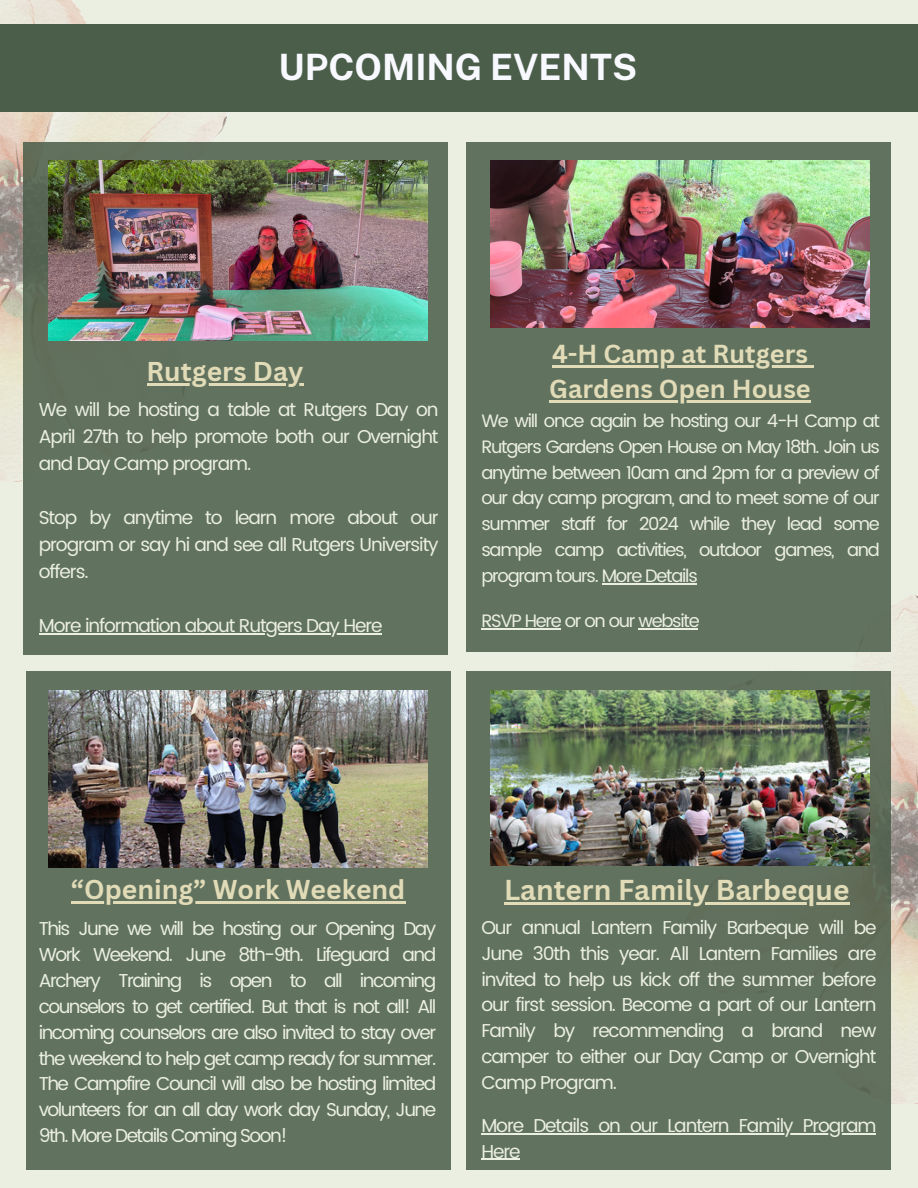
<style>
.page{position:relative;width:918px;height:1188px;background:#ebefe1}
.page>*{position:absolute;margin:0;border:0;box-sizing:border-box;transform-origin:0 0}
.t1{font:700 36.3px "Public Sans";color:#f8f8ff}
.t2{font:700 28.05px "Canva Sans";color:#e1dbb7}
.t3{font:700 26.55px "Canva Sans";color:#e1dbb7}
.t4{font:700 25.35px/34.8px "Canva Sans";color:#e1dbb7}
.t5{font:18.6px/25.8px "Poppins";letter-spacing:-.06em;color:#ebefe1;text-align:justify}
.t6{font:18px/25.8px "Poppins";letter-spacing:-.07em;color:#ebefe1;text-align:justify}
</style>
<div class="page">
<img style="left:0;top:0;width:228px;height:481px">
<div style="left:0;top:24px;width:918px;height:88px;background:#4b5e4a"></div>
<div style="left:23px;top:142px;width:425px;height:512px;background:#61725f"></div>
<img style="left:680px;top:594px;width:238px;height:510px">
<div style="left:466px;top:142px;width:425px;height:509px;background:#61725f"></div>
<div style="left:466px;top:671px;width:425px;height:499px;background:#61725f"></div>
<div style="left:26px;top:671px;width:425px;height:499px;background:#61725f"></div>
<img style="left:490px;top:161px;width:380px;height:166px">
<img style="left:48px;top:161px;width:380px;height:180px">
<img style="left:48px;top:690px;width:380px;height:178px">
<img style="left:490px;top:690px;width:380px;height:176px">
<hr style="left:39px;top:634px;width:342px;height:1px;background:#ebefe1">
<hr style="left:71px;top:901px;width:334px;height:3px;background:#e1dbb7">
<hr style="left:552px;top:365px;width:256px;height:3px;background:#e1dbb7">
<svg style="left:808px;top:365px;width:6px;height:3px"></svg>
<hr style="left:549px;top:400px;width:262px;height:2px;background:#e1dbb7">
<hr style="left:504px;top:902px;width:345px;height:3px;background:#e1dbb7">
<hr style="left:481px;top:1133px;width:394px;height:1px;background:#ebefe1">
<hr style="left:481px;top:1159px;width:38px;height:1px;background:#ebefe1">
<hr style="left:147px;top:383px;width:156px;height:3px;background:#e1dbb7">
<hr style="left:602px;top:583px;width:95px;height:1px;background:#ebefe1">
<hr style="left:481px;top:628px;width:80px;height:1px;background:#ebefe1">
<hr style="left:638px;top:628px;width:60px;height:1px;background:#ebefe1">
<h1 class="t1" style="left:279px;top:46px;width:360px">UPCOMING EVENTS</h1>
<h3 class="t3" style="left:147px;top:353px;width:158px">Rutgers Day</h3>
<p class="t5" style="left:39px;top:397px;width:401px;line-height:27px">We will be hosting a table at Rutgers Day on April 27th to help promote both our Overnight and Day Camp program.</p>
<p class="t5" style="left:39px;top:505px;width:401px;line-height:27px">Stop by anytime to learn more about our program or say hi and see all Rutgers University offers.</p>
<p class="t5" style="left:39px;top:613px;width:345px">More information about Rutgers Day Here</p>
<h3 class="t4" style="left:549px;top:336px;width:263px">4-H Camp at Rutgers<br>Gardens Open House</h3>
<p class="t6" style="left:481px;top:408px;width:400px">We will once again be hosting our 4-H Camp at Rutgers Gardens Open House on May 18th. Join us anytime between 10am and 2pm for a preview of our day camp program, and to meet some of our summer staff for 2024 while they lead some sample camp activities, outdoor games, and program tours. More Details</p>
<p class="t6" style="left:481px;top:608px;width:220px">RSVP Here or on our website</p>
<h3 class="t3" style="left:71px;top:871px;width:336px">“Opening” Work Weekend</h3>
<p class="t5" style="left:39px;top:916px;width:399px">This June we will be hosting our Opening Day Work Weekend. June 8th-9th. Lifeguard and Archery Training is open to all incoming counselors to get certified. But that is not all! All incoming counselors are also invited to stay over the weekend to help get camp ready for summer.<br>The Campfire Council will also be hosting limited volunteers for an all day work day Sunday, June 9th. More Details Coming Soon!</p>
<h2 class="t2" style="left:504px;top:870px;width:347px">Lantern Family Barbeque</h2>
<p class="t5" style="left:481px;top:914px;width:397px">Our annual Lantern Family Barbeque will be June 30th this year. All Lantern Families are invited to help us kick off the summer before our first session. Become a part of our Lantern Family by recommending a brand new camper to either our Day Camp or Overnight Camp Program.</p>
<p class="t5" style="left:481px;top:1112px;width:397px">More Details on our Lantern Family Program<br>Here</p>
</div>
